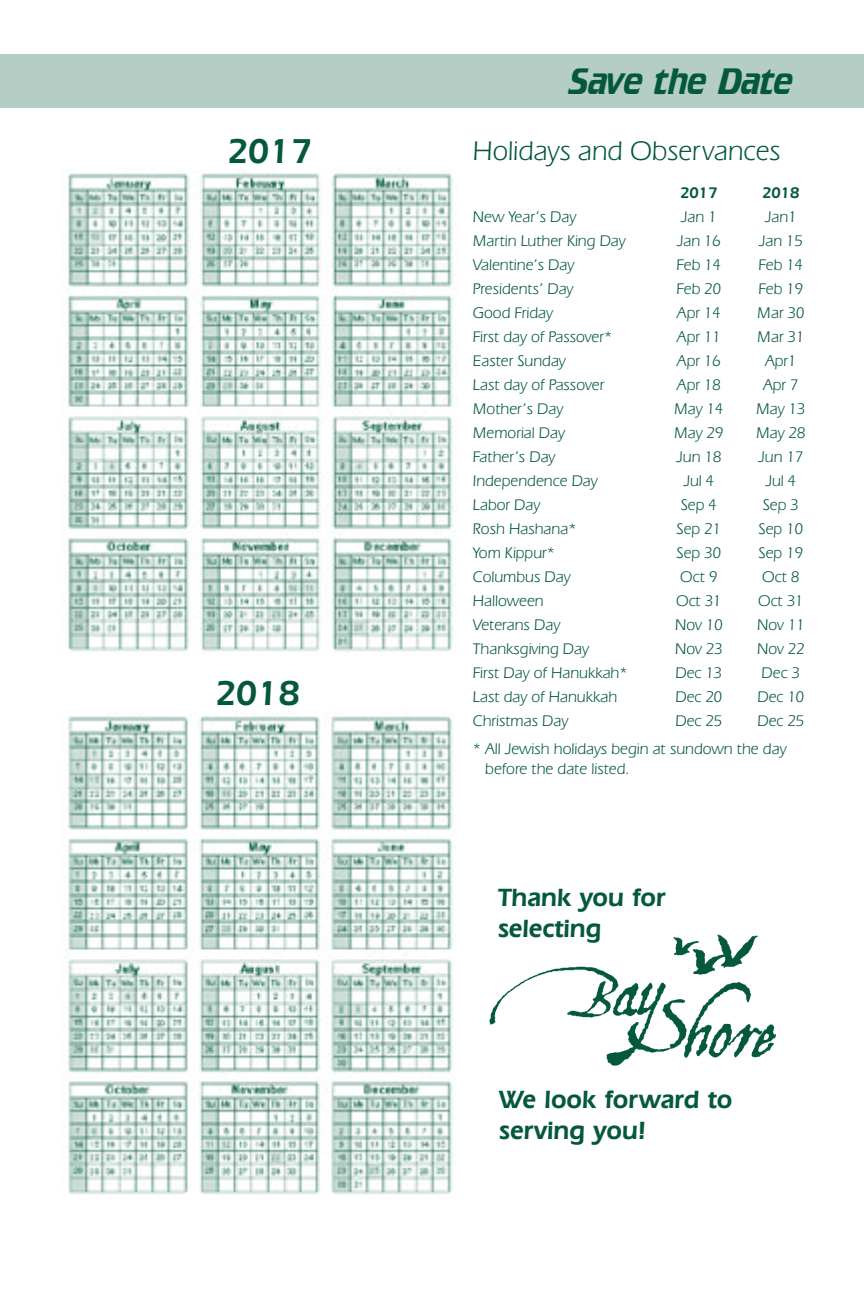
<style>
.page{position:relative;width:864px;height:1296px;background:#fff}
.page>*{position:absolute;margin:0;border:0;box-sizing:border-box;transform-origin:0 0}
.t1{font:600 36px "Eras IT Cby BT";color:#04593c}
.t2{font:32px "Crillee";color:#04593c}
.t3{font:28px "Eras IT Cby BT";color:#04593c}
.t4{font:600 26px/31.2px "Eras IT Cby BT";color:#04593c}
.t5{font:16px/28px "Eras IT Cby BT";color:#04593c}
.t6{font:600 16px "Eras IT Cby BT";color:#04593c}
</style>
<div class="page">
<div style="left:0;top:54px;width:864px;height:54px;background:#b4cdc5"></div>
<img style="left:489px;top:934px;width:288px;height:132px">
<img style="left:61px;top:170px;width:392px;height:482px">
<img style="left:68px;top:716px;width:385px;height:479px">
<h1 class="t1" style="left:227px;top:129px;width:86px">2017</h1>
<h1 class="t1" style="left:215px;top:671px;width:86px">2018</h1>
<h2 class="t2" style="left:568px;top:59px;width:227px">Save the Date</h2>
<h3 class="t3" style="left:473px;top:134px;width:309px">Holidays and Observances</h3>
<p class="t6" style="left:680px;top:183px;width:39px">2017</p>
<p class="t6" style="left:762px;top:183px;width:39px">2018</p>
<p class="t5" style="left:473px;top:203px;width:105px">New Year’s Day</p>
<p class="t5" style="left:681px;top:203px;width:37px">Jan 1</p>
<p class="t5" style="left:765px;top:203px;width:33px">Jan1</p>
<p class="t5" style="left:473px;top:227px;width:154px">Martin Luther King Day</p>
<p class="t5" style="left:677px;top:227px;width:46px">Jan 16</p>
<p class="t5" style="left:759px;top:227px;width:46px">Jan 15</p>
<p class="t5" style="left:473px;top:251px;width:103px">Valentine’s Day</p>
<p class="t5" style="left:677px;top:251px;width:46px">Feb 14</p>
<p class="t5" style="left:759px;top:251px;width:46px">Feb 14</p>
<p class="t5" style="left:473px;top:275px;width:102px">Presidents’ Day</p>
<p class="t5" style="left:677px;top:275px;width:46px">Feb 20</p>
<p class="t5" style="left:759px;top:275px;width:46px">Feb 19</p>
<p class="t5" style="left:473px;top:299px;width:82px">Good Friday</p>
<p class="t5" style="left:677px;top:299px;width:45px">Apr 14</p>
<p class="t5" style="left:757px;top:299px;width:49px">Mar 30</p>
<p class="t5" style="left:473px;top:323px;width:141px">First day of Passover*</p>
<p class="t5" style="left:677px;top:323px;width:45px">Apr 11</p>
<p class="t5" style="left:757px;top:323px;width:49px">Mar 31</p>
<p class="t5" style="left:473px;top:347px;width:95px">Easter Sunday</p>
<p class="t5" style="left:677px;top:347px;width:45px">Apr 16</p>
<p class="t5" style="left:765px;top:347px;width:33px">Apr1</p>
<p class="t5" style="left:473px;top:371px;width:133px">Last day of Passover</p>
<p class="t5" style="left:677px;top:371px;width:45px">Apr 18</p>
<p class="t5" style="left:763px;top:371px;width:37px">Apr 7</p>
<p class="t5" style="left:473px;top:395px;width:92px">Mother’s Day</p>
<p class="t5" style="left:674px;top:395px;width:51px">May 14</p>
<p class="t5" style="left:756px;top:395px;width:51px">May 13</p>
<p class="t5" style="left:473px;top:419px;width:94px">Memorial Day</p>
<p class="t5" style="left:674px;top:419px;width:51px">May 29</p>
<p class="t5" style="left:756px;top:419px;width:51px">May 28</p>
<p class="t5" style="left:473px;top:443px;width:84px">Father’s Day</p>
<p class="t5" style="left:676px;top:443px;width:47px">Jun 18</p>
<p class="t5" style="left:758px;top:443px;width:47px">Jun 17</p>
<p class="t5" style="left:473px;top:467px;width:127px">Independence Day</p>
<p class="t5" style="left:683px;top:467px;width:32px">Jul 4</p>
<p class="t5" style="left:765px;top:467px;width:32px">Jul 4</p>
<p class="t5" style="left:473px;top:491px;width:69px">Labor Day</p>
<p class="t5" style="left:681px;top:491px;width:38px">Sep 4</p>
<p class="t5" style="left:763px;top:491px;width:38px">Sep 3</p>
<p class="t5" style="left:473px;top:515px;width:105px">Rosh Hashana*</p>
<p class="t5" style="left:677px;top:515px;width:46px">Sep 21</p>
<p class="t5" style="left:759px;top:515px;width:46px">Sep 10</p>
<p class="t5" style="left:473px;top:539px;width:83px">Yom Kippur*</p>
<p class="t5" style="left:677px;top:539px;width:46px">Sep 30</p>
<p class="t5" style="left:759px;top:539px;width:46px">Sep 19</p>
<p class="t5" style="left:473px;top:563px;width:99px">Columbus Day</p>
<p class="t5" style="left:680px;top:563px;width:39px">Oct 9</p>
<p class="t5" style="left:762px;top:563px;width:39px">Oct 8</p>
<p class="t5" style="left:473px;top:587px;width:72px">Halloween</p>
<p class="t5" style="left:676px;top:587px;width:47px">Oct 31</p>
<p class="t5" style="left:758px;top:587px;width:47px">Oct 31</p>
<p class="t5" style="left:473px;top:611px;width:89px">Veterans Day</p>
<p class="t5" style="left:675px;top:611px;width:49px">Nov 10</p>
<p class="t5" style="left:757px;top:611px;width:49px">Nov 11</p>
<p class="t5" style="left:473px;top:635px;width:118px">Thanksgiving Day</p>
<p class="t5" style="left:675px;top:635px;width:49px">Nov 23</p>
<p class="t5" style="left:757px;top:635px;width:49px">Nov 22</p>
<p class="t5" style="left:473px;top:659px;width:156px">First Day of Hanukkah*</p>
<p class="t5" style="left:675px;top:659px;width:48px">Dec 13</p>
<p class="t5" style="left:762px;top:659px;width:40px">Dec 3</p>
<p class="t5" style="left:473px;top:683px;width:146px">Last day of Hanukkah</p>
<p class="t5" style="left:675px;top:683px;width:48px">Dec 20</p>
<p class="t5" style="left:757px;top:683px;width:48px">Dec 10</p>
<p class="t5" style="left:473px;top:707px;width:97px">Christmas Day</p>
<p class="t5" style="left:675px;top:707px;width:48px">Dec 25</p>
<p class="t5" style="left:473px;top:707px;width:333px;text-indent:285px">Dec 25 * All Jewish holidays begin at sundown the day</p>
<p class="t5" style="left:485px;top:755px;width:146px">before the date listed.</p>
<h3 class="t4" style="left:498px;top:881px;width:169px">Thank you for selecting</h3>
<h3 class="t4" style="left:499px;top:1083px;width:235px">We look forward to serving you!</h3>
</div>
